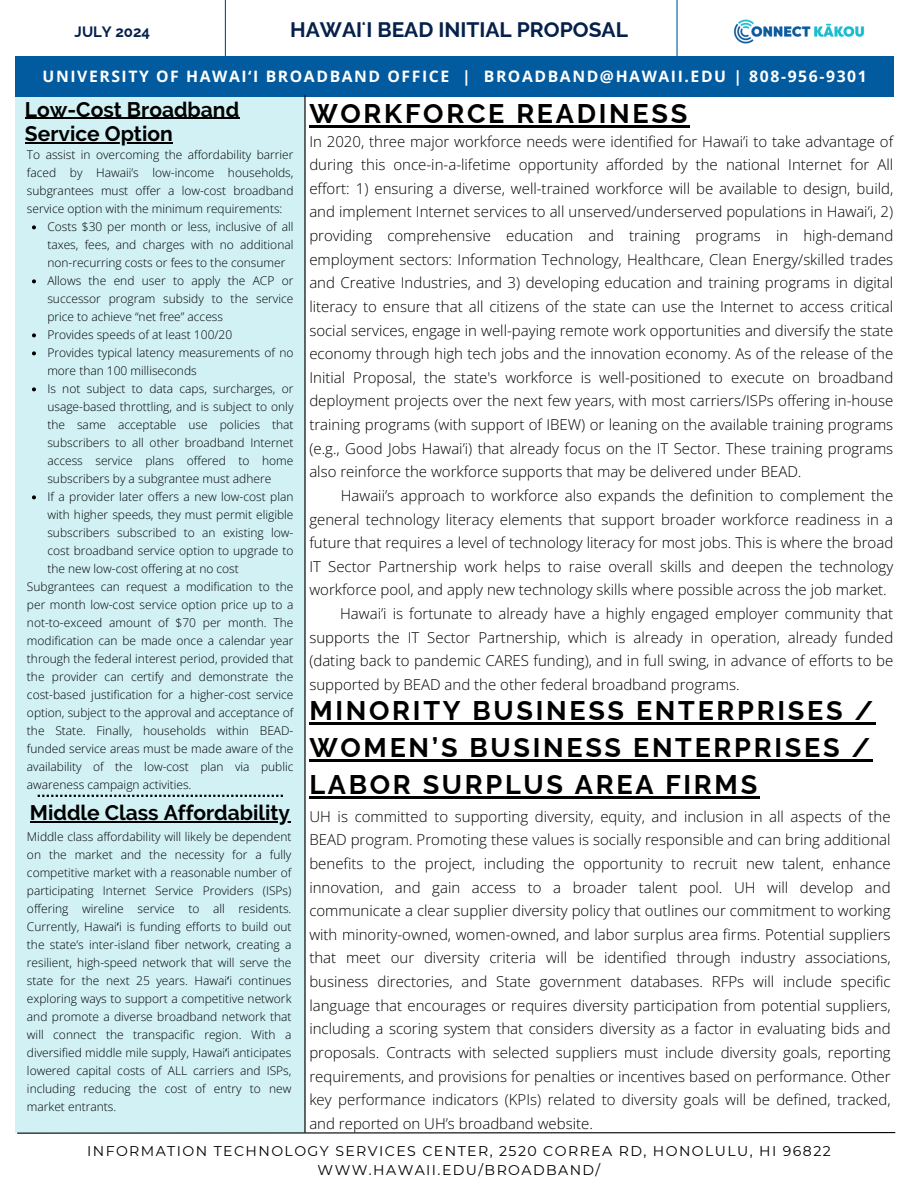
<style>
.page{position:relative;width:918px;height:1188px;background:#fff}
.page>*{position:absolute;margin:0;border:0;box-sizing:border-box;transform-origin:0 0}
.t1{font:700 27px/37.2px "Raleway";letter-spacing:.1em;color:#000;text-align:justify}
.t2{font:700 21px "Raleway";color:#000}
.t3{font:700 21px "Raleway";color:#05204b}
.t4{font:700 15.75px "Open Sans";letter-spacing:.1em;color:#fff}
.t5{font:300 15px/23.7px "Open Sans";color:#000;text-align:justify}
.t6{font:700 15px "Raleway";color:#05204b}
.t7{font:14.1px/19px "Montserrat";letter-spacing:.1em;color:#000;text-align:center}
.t8{font:300 12px/18px "Open Sans";color:#000;text-align:justify}
.s1{font-family:"Noto Sans"}
.s2{font-family:"Noto Sans";font-weight:400}
</style>
<div class="page">
<div style="left:15px;top:92px;width:291px;height:1041px;background:#d1f1f5"></div>
<div style="left:15px;top:56px;width:878px;height:40px;background:#025b9e"></div>
<svg style="left:17px;top:1132px;width:879px;height:2px;background:#6b6d6e"></svg>
<hr style="left:304px;top:95px;width:2px;height:1038px;background:#000">
<hr style="left:309px;top:125px;width:381px;height:3px;background:#000">
<svg style="left:38px;top:795px;width:245px;height:2px"></svg>
<hr style="left:225px;top:0;width:1px;height:57px;background:#025b9e">
<hr style="left:676px;top:0;width:2px;height:57px;background:#025b9e">
<hr style="left:309px;top:722px;width:567px;height:3px;background:#000">
<hr style="left:309px;top:760px;width:564px;height:2px;background:#000">
<hr style="left:309px;top:797px;width:451px;height:2px;background:#000">
<svg style="left:32px;top:225px;width:4px;height:4px"></svg>
<svg style="left:32px;top:279px;width:4px;height:4px"></svg>
<svg style="left:32px;top:333px;width:4px;height:4px"></svg>
<svg style="left:32px;top:351px;width:4px;height:4px"></svg>
<svg style="left:32px;top:387px;width:4px;height:4px"></svg>
<svg style="left:32px;top:495px;width:4px;height:4px"></svg>
<hr style="left:30px;top:821px;width:260px;height:2px;background:#000">
<hr style="left:25px;top:118px;width:214px;height:1px;background:#000">
<hr style="left:25px;top:143px;width:148px;height:1px;background:#000">
<img style="left:733px;top:19px;width:132px;height:25px">
<h3 class="t6" style="left:75px;top:23px;width:77px">JULY 2024</h3>
<h4 class="t3" style="left:290px;top:18px;width:339px">HAWAIʻI BEAD INITIAL PROPOSAL</h4>
<h4 class="t4" style="left:43px;top:65px;width:826px">UNIVERSITY OF HAWAI<span class="s1">ʻ</span>I BROADBAND OFFICE | BROADBAND@HAWAII.EDU | 808-956-9301</h4>
<h1 class="t2" style="left:25px;top:97px;width:216px">Low-Cost Broadband</h1>
<h5 class="t2" style="left:25px;top:122px;width:149px">Service Option</h5>
<h6 class="t5" style="left:309px;top:129px;width:585px">In 2020, three major workforce needs were identified for Hawai’i to take advantage of</h6>
<h6 class="t5" style="left:309px;top:153px;width:585px">during this once-in-a-lifetime opportunity afforded by the national Internet for All</h6>
<h6 class="t5" style="left:309px;top:176px;width:585px">effort: 1) ensuring a diverse, well-trained workforce will be available to design, build,</h6>
<h6 class="t5" style="left:309px;top:200px;width:585px">and implement Internet services to all unserved/underserved populations in Hawai’i, 2)</h6>
<h6 class="t5" style="left:309px;top:223px;width:585px">providing comprehensive education and training programs in high-demand</h6>
<h6 class="t5" style="left:309px;top:247px;width:585px">employment sectors: Information Technology, Healthcare, Clean Energy/skilled trades</h6>
<h6 class="t5" style="left:309px;top:271px;width:585px">and Creative Industries, and 3) developing education and training programs in digital</h6>
<h6 class="t5" style="left:309px;top:294px;width:585px">literacy to ensure that all citizens of the state can use the Internet to access critical</h6>
<h6 class="t5" style="left:309px;top:318px;width:585px">social services, engage in well-paying remote work opportunities and diversify the state</h6>
<h6 class="t5" style="left:309px;top:342px;width:585px">economy through high tech jobs and the innovation economy. As of the release of the</h6>
<h6 class="t5" style="left:309px;top:365px;width:585px">Initial Proposal, the state's workforce is well-positioned to execute on broadband</h6>
<h6 class="t5" style="left:309px;top:389px;width:585px">deployment projects over the next few years, with most carriers/ISPs offering in-house</h6>
<h6 class="t5" style="left:309px;top:412px;width:585px">training programs (with support of IBEW) or leaning on the available training programs</h6>
<h6 class="t5" style="left:309px;top:436px;width:585px">(e.g., Good Jobs Hawai’i) that already focus on the IT Sector. These training programs</h6>
<h6 class="t5" style="left:309px;top:460px;width:494px">also reinforce the workforce supports that may be delivered under BEAD.</h6>
<h6 class="t5" style="left:341px;top:483px;width:554px">Hawaii’s approach to workforce also expands the definition to complement the</h6>
<h6 class="t5" style="left:309px;top:507px;width:585px">general technology literacy elements that support broader workforce readiness in a</h6>
<h6 class="t5" style="left:309px;top:531px;width:585px">future that requires a level of technology literacy for most jobs. This is where the broad</h6>
<h6 class="t5" style="left:309px;top:554px;width:585px">IT Sector Partnership work helps to raise overall skills and deepen the technology</h6>
<h6 class="t5" style="left:309px;top:578px;width:579px">workforce pool, and apply new technology skills where possible across the job market.</h6>
<h6 class="t5" style="left:340px;top:601px;width:555px">Hawai’i is fortunate to already have a highly engaged employer community that</h6>
<h6 class="t5" style="left:309px;top:625px;width:585px">supports the IT Sector Partnership, which is already in operation, already funded</h6>
<h6 class="t5" style="left:309px;top:649px;width:585px">(dating back to pandemic CARES funding), and in full swing, in advance of efforts to be</h6>
<h6 class="t5" style="left:309px;top:672px;width:432px">supported by BEAD and the other federal broadband programs.</h6>
<h2 class="t1" style="left:309px;top:95px;width:379px">WORKFORCE READINESS</h2>
<p class="t8" style="left:27px;top:146px;width:268px">To assist in overcoming the affordability barrier faced by Hawaii’s low-income households, subgrantees must offer a low-cost broadband service option with the minimum requirements:</p>
<p class="t8" style="left:47px;top:218px;width:248px">Costs $30 per month or less, inclusive of all taxes, fees, and charges with no additional non-recurring costs or fees to the consumer</p>
<p class="t8" style="left:47px;top:272px;width:248px">Allows the end user to apply the ACP or successor program subsidy to the service price to achieve “net free” access</p>
<p class="t8" style="left:47px;top:326px;width:186px">Provides speeds of at least 100/20</p>
<p class="t8" style="left:47px;top:344px;width:248px">Provides typical latency measurements of no more than 100 milliseconds</p>
<p class="t8" style="left:47px;top:380px;width:248px">Is not subject to data caps, surcharges, or usage-based throttling, and is subject to only the same acceptable use policies that subscribers to all other broadband Internet access service plans offered to home subscribers by a subgrantee must adhere</p>
<h3 class="t8" style="left:47px;top:488px;width:248px">If a provider later offers a new low-cost plan with higher speeds, they must permit eligible subscribers subscribed to an existing low&shy;cost broadband service option to upgrade to the new low-cost offering at no cost</h3>
<p class="t8" style="left:27px;top:578px;width:268px">Subgrantees can request a modification to the per month low-cost service option price up to a not-to-exceed amount of $70 per month. The modification can be made once a calendar year through the federal interest period, provided that the provider can certify and demonstrate the cost-based justification for a higher-cost service option, subject to the approval and acceptance of the State. Finally, households within BEAD&shy;funded service areas must be made aware of the availability of the low-cost plan via public awareness campaign activities.</p>
<h1 class="t8" style="left:27px;top:828px;width:266px">Middle class affordability will likely be dependent on the market and the necessity for a fully competitive market with a reasonable number of participating Internet Service Providers (ISPs) offering wireline service to all residents.<br>Currently, Hawai<span class="s2">ʻ</span>i is funding efforts to build out the state’s inter-island fiber network, creating a resilient, high-speed network that will serve the state for the next 25 years. Hawai<span class="s2">ʻ</span>i continues exploring ways to support a competitive network and promote a diverse broadband network that will connect the transpacific region. With a diversified middle mile supply, Hawai<span class="s2">ʻ</span>i anticipates lowered capital costs of ALL carriers and ISPs, including reducing the cost of entry to new market entrants.</h1>
<p class="t1" style="left:309px;top:692px;width:565px">MINORITY BUSINESS ENTERPRISES / WOMEN’S BUSINESS ENTERPRISES / LABOR SURPLUS AREA FIRMS</p>
<p class="t5" style="left:309px;top:804px;width:583px">UH is committed to supporting diversity, equity, and inclusion in all aspects of the BEAD program. Promoting these values is socially responsible and can bring additional benefits to the project, including the opportunity to recruit new talent, enhance innovation, and gain access to a broader talent pool. UH will develop and communicate a clear supplier diversity policy that outlines our commitment to working with minority-owned, women-owned, and labor surplus area firms. Potential suppliers that meet our diversity criteria will be identified through industry associations, business directories, and State government databases. RFPs will include specific language that encourages or requires diversity participation from potential suppliers, including a scoring system that considers diversity as a factor in evaluating bids and proposals. Contracts with selected suppliers must include diversity goals, reporting requirements, and provisions for penalties or incentives based on performance. Other key performance indicators (KPIs) related to diversity goals will be defined, tracked, and reported on UH’s broadband website.</p>
<h5 class="t2" style="left:30px;top:801px;width:262px">Middle Class Affordability</h5>
<p class="t7" style="left:87px;top:1141px;width:745px">INFORMATION TECHNOLOGY SERVICES CENTER, 2520 CORREA RD, HONOLULU, HI 96822<br>WWW.HAWAII.EDU/BROADBAND/</p>
</div>
